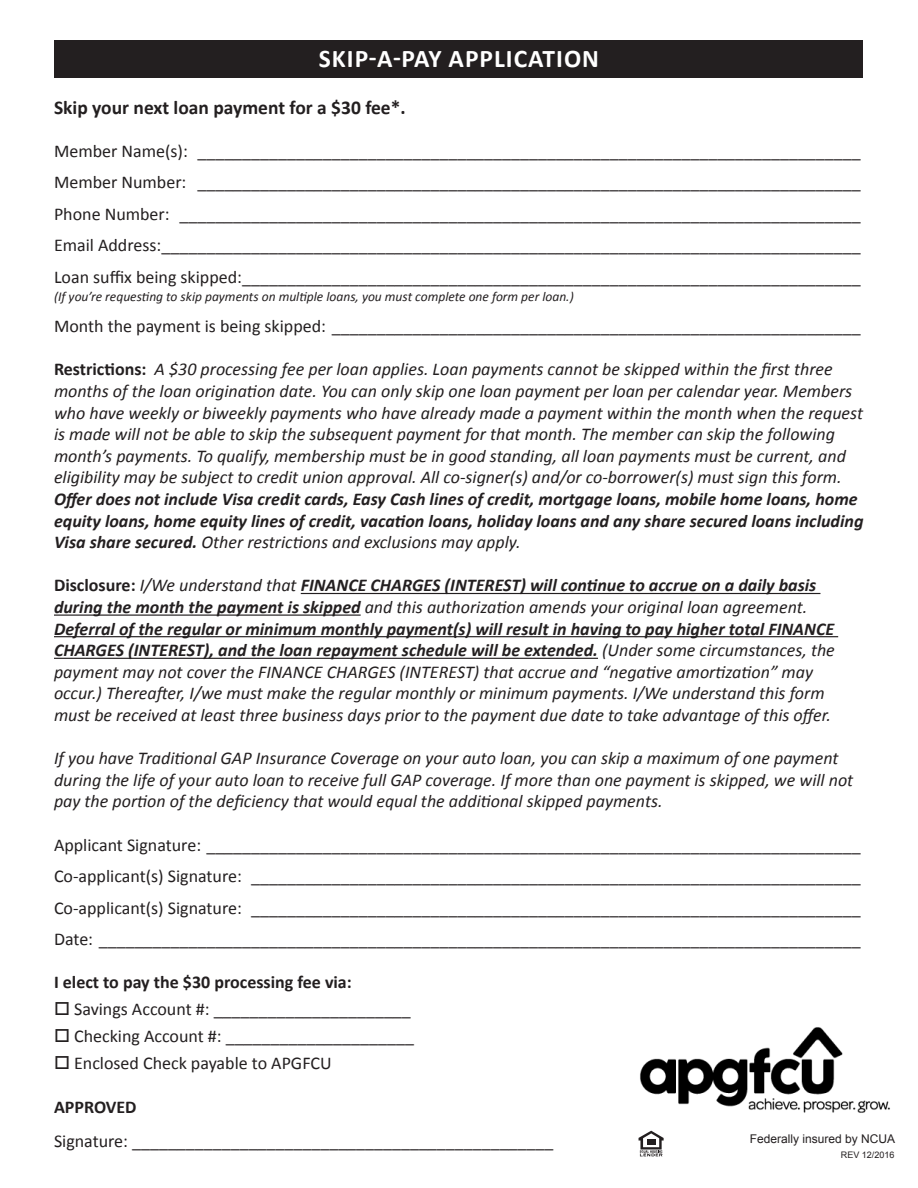
<style>
.page{position:relative;width:918px;height:1188px;background:#fff}
.page>*{position:absolute;margin:0;border:0;box-sizing:border-box;transform-origin:0 0}
.t1{font:700 25.5px "Calibri";letter-spacing:.04em;color:#fff}
.t2{font:700 19.5px "Calibri";color:#231f20}
.t3{font:italic 18px/21.6px "Calibri";color:#231f20}
.t4{font:18px "Calibri";color:#231f20}
.t5{font:700 18px "Calibri";color:#231f20}
.t6{font:italic 13.5px "Calibri";color:#231f20}
.t7{font:12px "Arial";color:#231f20}
.t8{font:9px "Arial";color:#231f20}
.s1{font-weight:700;font-style:normal}
.s2{font-weight:700}
</style>
<div class="page">
<hr style="left:301px;top:593px;width:519px;height:1px;background:#231f20">
<hr style="left:54px;top:615px;width:307px;height:1px;background:#231f20">
<hr style="left:54px;top:636px;width:784px;height:1px;background:#231f20">
<hr style="left:54px;top:658px;width:544px;height:1px;background:#231f20">
<img style="left:640px;top:1027px;width:250px;height:86px">
<div style="left:55px;top:40px;width:808px;height:38px;background:#231f20"></div>
<svg style="left:639px;top:1131px;width:25px;height:25px"></svg>
<p class="t1" style="left:319px;top:42px;width:282px">SKIP-A-PAY APPLICATION</p>
<p class="t2" style="left:54px;top:95px;width:353px">Skip your next loan payment for a $30 fee*.</p>
<p class="t4" style="left:54px;top:139px;width:808px">Member Name(s): __________________________________________________________________________</p>
<p class="t4" style="left:54px;top:171px;width:808px">Member Number: __________________________________________________________________________</p>
<p class="t4" style="left:54px;top:202px;width:808px">Phone Number: ____________________________________________________________________________</p>
<p class="t4" style="left:54px;top:234px;width:808px">Email Address:______________________________________________________________________________</p>
<p class="t4" style="left:54px;top:265px;width:808px">Loan suffix being skipped:_____________________________________________________________________</p>
<p class="t6" style="left:54px;top:287px;width:521px">(If you’re requesting to skip payments on multiple loans, you must complete one form per loan.)</p>
<p class="t4" style="left:54px;top:315px;width:808px">Month the payment is being skipped: ___________________________________________________________</p>
<p class="t3" style="left:54px;top:358px;width:811px"><span class="s1">Restrictions:</span> A $30 processing fee per loan applies. Loan payments cannot be skipped within the first three months of the loan origination date. You can only skip one loan payment per loan per calendar year. Members who have weekly or biweekly payments who have already made a payment within the month when the request is made will not be able to skip the subsequent payment for that month. The member can skip the following month’s payments. To qualify, membership must be in good standing, all loan payments must be current, and eligibility may be subject to credit union approval. All co-signer(s) and/or co-borrower(s) must sign this form.<br><span class="s2">Offer does not include Visa credit cards, Easy Cash lines of credit, mortgage loans, mobile home loans, home equity loans, home equity lines of credit, vacation loans, holiday loans and any share secured loans including Visa share secured.</span> Other restrictions and exclusions may apply.</p>
<p class="t3" style="left:54px;top:574px;width:782px"><span class="s1">Disclosure:</span> I/We understand that <span class="s2">FINANCE CHARGES (INTEREST) will continue to accrue on a daily basis during the month the payment is skipped</span> and this authorization amends your original loan agreement.<br><span class="s2">Deferral of the regular or minimum monthly payment(s) will result in having to pay higher total FINANCE CHARGES (INTEREST), and the loan repayment schedule will be extended.</span> (Under some circumstances, the payment may not cover the FINANCE CHARGES (INTEREST) that accrue and “negative amortization” may occur.) Thereafter, I/we must make the regular monthly or minimum payments. I/We understand this form must be received at least three business days prior to the payment due date to take advantage of this offer.</p>
<p class="t3" style="left:54px;top:747px;width:801px">If you have Traditional GAP Insurance Coverage on your auto loan, you can skip a maximum of one payment during the life of your auto loan to receive full GAP coverage. If more than one payment is skipped, we will not pay the portion of the deficiency that would equal the additional skipped payments.</p>
<p class="t4" style="left:54px;top:833px;width:808px">Applicant Signature: _________________________________________________________________________</p>
<p class="t4" style="left:54px;top:865px;width:808px">Co-applicant(s) Signature: ____________________________________________________________________</p>
<p class="t4" style="left:54px;top:896px;width:808px">Co-applicant(s) Signature: ____________________________________________________________________</p>
<p class="t4" style="left:54px;top:928px;width:808px">Date: _____________________________________________________________________________________</p>
<p class="t5" style="left:54px;top:971px;width:299px">I elect to pay the $30 processing fee via:</p>
<p class="t4" style="left:54px;top:998px;width:358px">□ Savings Account #: ______________________</p>
<p class="t4" style="left:54px;top:1025px;width:361px">□ Checking Account #: _____________________</p>
<p class="t4" style="left:54px;top:1052px;width:279px">□ Enclosed Check payable to APGFCU</p>
<p class="t5" style="left:54px;top:1095px;width:84px">APPROVED</p>
<p class="t4" style="left:54px;top:1130px;width:501px">Signature: _______________________________________________</p>
<p class="t7" style="left:750px;top:1131px;width:147px">Federally insured by NCUA</p>
<p class="t8" style="left:841px;top:1149px;width:55px">REV 12/2016</p>
</div>
